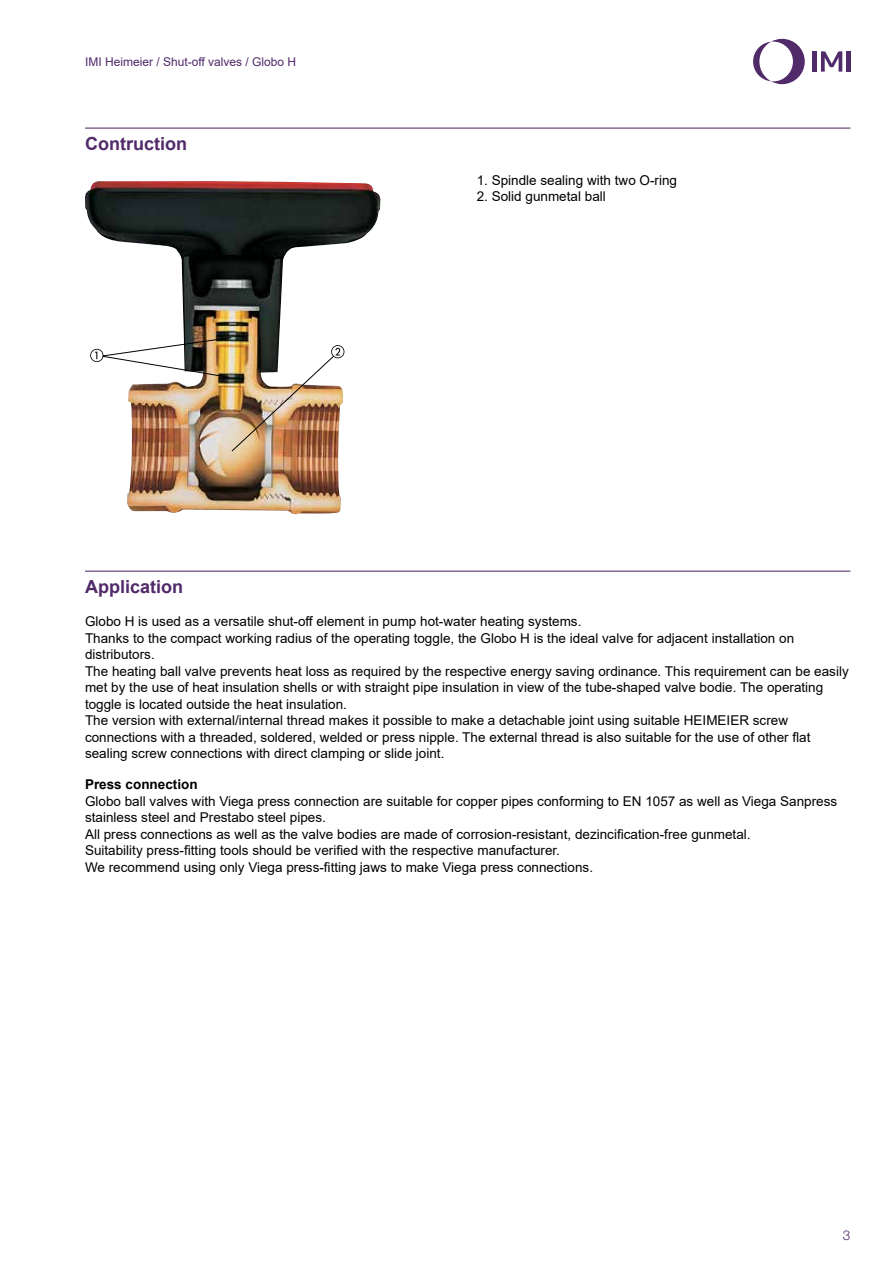
<style>
.page{position:relative;width:893px;height:1263px;background:#fff}
.page>*{position:absolute;margin:0;border:0;box-sizing:border-box;transform-origin:0 0}
.t1{font:700 18px "Arial";color:#512a6a}
.t2{font:13.5px/16.5px "Arial";color:#000}
.t3{font:700 13.5px "Arial";color:#000}
.t4{font:300 13.5px "Helvetica Neue LTW1 G";color:#512a6a}
.t5{font:12px "Arial";color:#512a6a}
</style>
<div class="page">
<svg style="left:753px;top:39px;width:52px;height:45px"></svg>
<hr style="left:813px;top:51px;width:4px;height:21px;background:#512a6a">
<hr style="left:846px;top:51px;width:4px;height:21px;background:#512a6a">
<svg style="left:821px;top:51px;width:21px;height:21px"></svg>
<hr style="left:85px;top:128px;width:765px;height:1px;background:#512a6a">
<hr style="left:85px;top:571px;width:765px;height:1px;background:#512a6a">
<img style="left:85px;top:181px;width:296px;height:333px">
<img style="left:90px;top:337px;width:254px;height:115px">
<p class="t5" style="left:85px;top:54px;width:213px">IMI Heimeier / Shut-off valves / Globo H</p>
<h1 class="t1" style="left:85px;top:131px;width:103px">Contruction</h1>
<p class="t2" style="left:477px;top:172px;width:202px">1. Spindle sealing with two O-ring</p>
<p class="t2" style="left:477px;top:188px;width:131px">2. Solid gunmetal ball</p>
<h1 class="t1" style="left:85px;top:574px;width:100px">Application</h1>
<p class="t2" style="left:85px;top:613px;width:765px">Globo H is used as a versatile shut-off element in pump hot-water heating systems.<br>Thanks to the compact working radius of the operating toggle, the Globo H is the ideal valve for adjacent installation on distributors.<br>The heating ball valve prevents heat loss as required by the respective energy saving ordinance. This requirement can be easily met by the use of heat insulation shells or with straight pipe insulation in view of the tube-shaped valve bodie. The operating toggle is located outside the heat insulation.<br>The version with external/internal thread makes it possible to make a detachable joint using suitable HEIMEIER screw connections with a threaded, soldered, welded or press nipple. The external thread is also suitable for the use of other flat sealing screw connections with direct clamping or slide joint.</p>
<p class="t3" style="left:85px;top:775px;width:114px">Press connection</p>
<p class="t2" style="left:85px;top:793px;width:754px">Globo ball valves with Viega press connection are suitable for copper pipes conforming to EN 1057 as well as Viega Sanpress stainless steel and Prestabo steel pipes.<br>All press connections as well as the valve bodies are made of corrosion-resistant, dezincification-free gunmetal.<br>Suitability press-fitting tools should be verified with the respective manufacturer.<br>We recommend using only Viega press-fitting jaws to make Viega press connections.</p>
<p class="t4" style="left:843px;top:1226px;width:9px">3</p>
</div>
